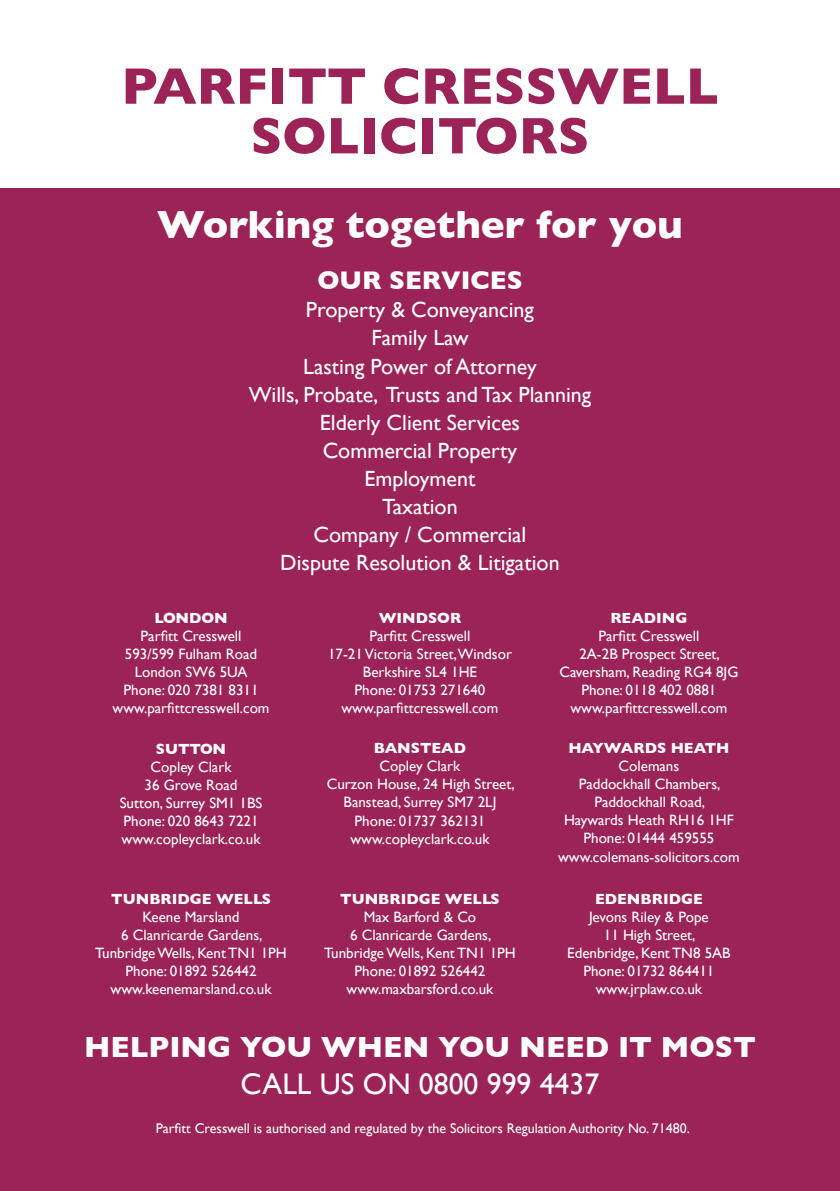
<style>
.page{position:relative;width:840px;height:1191px;background:#fff}
.page>*{position:absolute;margin:0;border:0;box-sizing:border-box;transform-origin:0 0}
.t1{font:700 52px/49.6px "Gill Sans";color:#9b2357;text-align:center}
.t2{font:700 40px "Gill Sans";color:#fff}
.t3{font:700 29.8px "Gill Sans";color:#fff}
.t4{font:29.8px "Gill Sans";color:#fff}
.t5{font:700 26px "Gill Sans";color:#fff}
.t6{font:22px/28px "Gill Sans";color:#fff;text-align:center}
.t7{font:15px/18px "Gill Sans";color:#fff;text-align:center}
.t8{font:700 15px "Gill Sans";color:#fff}
.t9{font:14px "Gill Sans";color:#fff}
</style>
<div class="page">
<div style="left:0;top:189px;width:839px;height:1002px;background:#9b2357"></div>
<h1 class="t1" style="left:121px;top:60px;width:598px">PARFITT CRESSWELL<br>SOLICITORS</h1>
<h2 class="t2" style="left:157px;top:193px;width:527px">Working together for you</h2>
<h3 class="t5" style="left:317px;top:260px;width:207px">OUR SERVICES</h3>
<h3 class="t6" style="left:248px;top:296px;width:344px">Property &amp; Conveyancing<br>Family Law<br>Lasting Power of Attorney<br>Wills, Probate, Trusts and Tax Planning<br>Elderly Client Services<br>Commercial Property<br>Employment<br>Taxation<br>Company / Commercial<br>Dispute Resolution &amp; Litigation</h3>
<p class="t8" style="left:154px;top:606px;width:75px">LONDON</p>
<p class="t7" style="left:112px;top:626px;width:158px">Parfitt Cresswell<br>593/599 Fulham Road<br>London SW6 5UA<br>Phone: 020 7381 8311 www.parfittcresswell.com</p>
<p class="t8" style="left:156px;top:736px;width:72px">SUTTON</p>
<p class="t7" style="left:120px;top:757px;width:144px">Copley Clark<br>36 Grove Road<br>Sutton, Surrey SM1 1BS<br>Phone: 020 8643 7221 www.copleyclark.co.uk</p>
<p class="t8" style="left:111px;top:887px;width:161px">TUNBRIDGE WELLS</p>
<p class="t7" style="left:95px;top:908px;width:193px">Keene Marsland<br>6 Clanricarde Gardens,<br>Tunbridge Wells, Kent TN1 1PH<br>Phone: 01892 526442 www.keenemarsland.co.uk</p>
<p class="t8" style="left:378px;top:606px;width:84px">WINDSOR</p>
<p class="t7" style="left:328px;top:626px;width:185px">Parfitt Cresswell<br>17-21 Victoria Street,Windsor<br>Berkshire SL4 1HE<br>Phone: 01753 271640 www.parfittcresswell.com</p>
<p class="t8" style="left:373px;top:736px;width:94px">BANSTEAD</p>
<p class="t7" style="left:326px;top:757px;width:189px">Copley Clark<br>Curzon House, 24 High Street,<br>Banstead, Surrey SM7 2LJ<br>Phone: 01737 362131 www.copleyclark.co.uk</p>
<p class="t8" style="left:340px;top:887px;width:161px">TUNBRIDGE WELLS</p>
<p class="t7" style="left:324px;top:908px;width:193px">Max Barford &amp; Co<br>6 Clanricarde Gardens,<br>Tunbridge Wells, Kent TN1 1PH<br>Phone: 01892 526442 www.maxbarsford.co.uk</p>
<p class="t8" style="left:610px;top:606px;width:78px">READING</p>
<p class="t7" style="left:559px;top:626px;width:180px">Parfitt Cresswell<br>2A-2B Prospect Street,<br>Caversham, Reading RG4 8JG<br>Phone: 0118 402 0881 www.parfittcresswell.com</p>
<p class="t8" style="left:568px;top:736px;width:162px">HAYWARDS HEATH</p>
<p class="t7" style="left:558px;top:757px;width:183px">Colemans<br>Paddockhall Chambers,<br>Paddockhall Road,<br>Haywards Heath RH16 1HF<br>Phone: 01444 459555 www.colemans-solicitors.com</p>
<p class="t8" style="left:595px;top:887px;width:109px">EDENBRIDGE</p>
<p class="t7" style="left:567px;top:908px;width:165px">Jevons Riley &amp; Pope<br>11 High Street,<br>Edenbridge, Kent TN8 5AB<br>Phone: 01732 864411 www.jrplaw.co.uk</p>
<h3 class="t3" style="left:84px;top:1023px;width:673px">HELPING YOU WHEN YOU NEED IT MOST</h3>
<h3 class="t4" style="left:240px;top:1066px;width:360px">CALL US ON 0800 999 4437</h3>
<p class="t9" style="left:156px;top:1119px;width:535px">Parfitt Cresswell is authorised and regulated by the Solicitors Regulation Authority No. 71480.</p>
</div>
